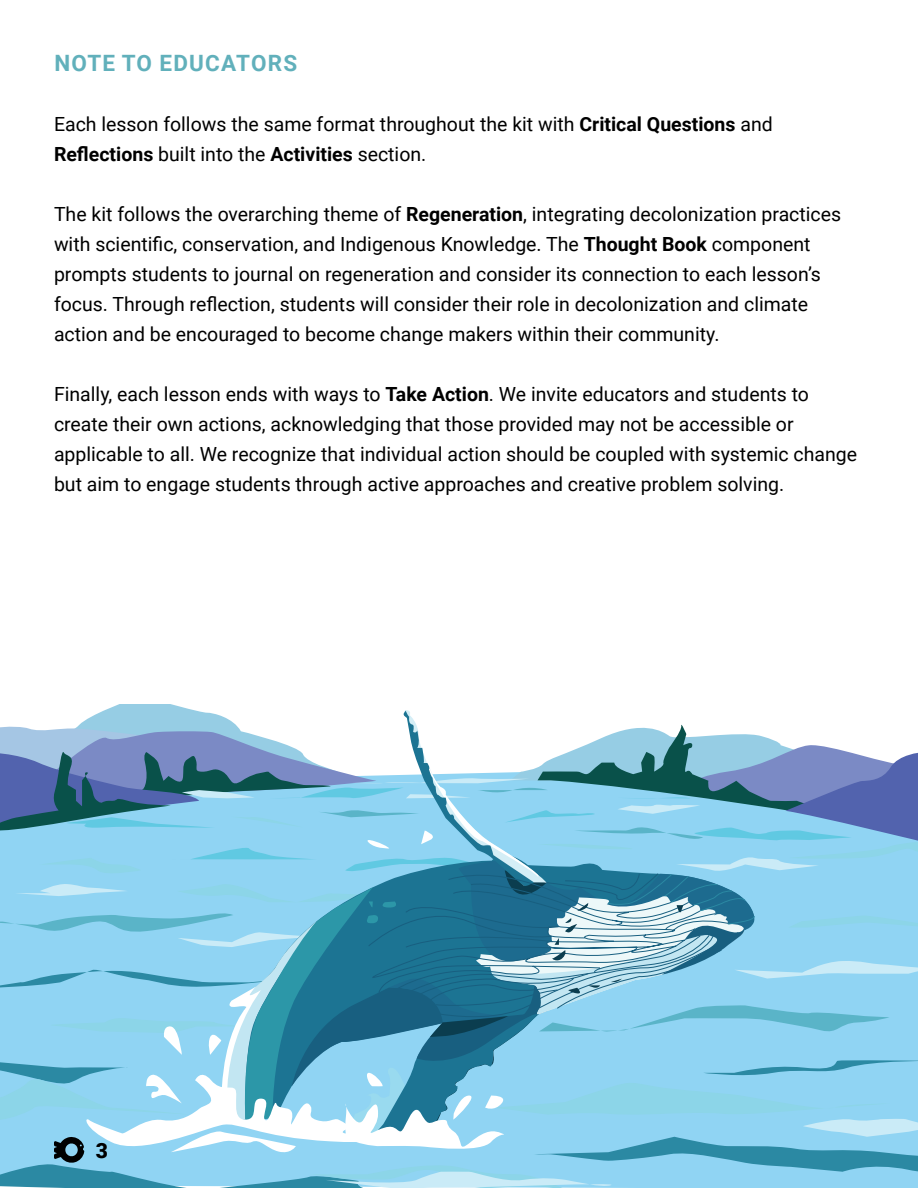
<style>
.page{position:relative;width:918px;height:1188px;background:#fff}
.page>*{position:absolute;margin:0;border:0;box-sizing:border-box;transform-origin:0 0}
.t1{font:700 22.5px "Roboto";letter-spacing:.055em;color:#61b0bb}
.t2{font:900 21px "Roboto";color:#000}
.t3{font:19.5px/30px "Roboto";color:#000}
.s1{font-weight:700}
</style>
<div class="page">
<svg style="left:0;top:705px;width:918px;height:483px;background:#86c1db"></svg>
<p class="t1" style="left:54px;top:47px;width:244px">NOTE TO EDUCATORS</p>
<p class="t3" style="left:54px;top:108px;width:720px">Each lesson follows the same format throughout the kit with <span class="s1">Critical Questions</span> and<br><span class="s1">Reflections</span> built into the <span class="s1">Activities</span> section.</p>
<p class="t3" style="left:54px;top:198px;width:789px">The kit follows the overarching theme of <span class="s1">Regeneration</span>, integrating decolonization practices with scientific, conservation, and Indigenous Knowledge. The <span class="s1">Thought Book</span> component prompts students to journal on regeneration and consider its connection to each lesson’s focus. Through reflection, students will consider their role in decolonization and climate action and be encouraged to become change makers within their community.</p>
<p class="t3" style="left:54px;top:378px;width:805px">Finally, each lesson ends with ways to <span class="s1">Take Action</span>. We invite educators and students to create their own actions, acknowledging that those provided may not be accessible or applicable to all. We recognize that individual action should be coupled with systemic change but aim to engage students through active approaches and creative problem solving.</p>
<p class="t2" style="left:96px;top:1135px;width:14px">3</p>
</div>
